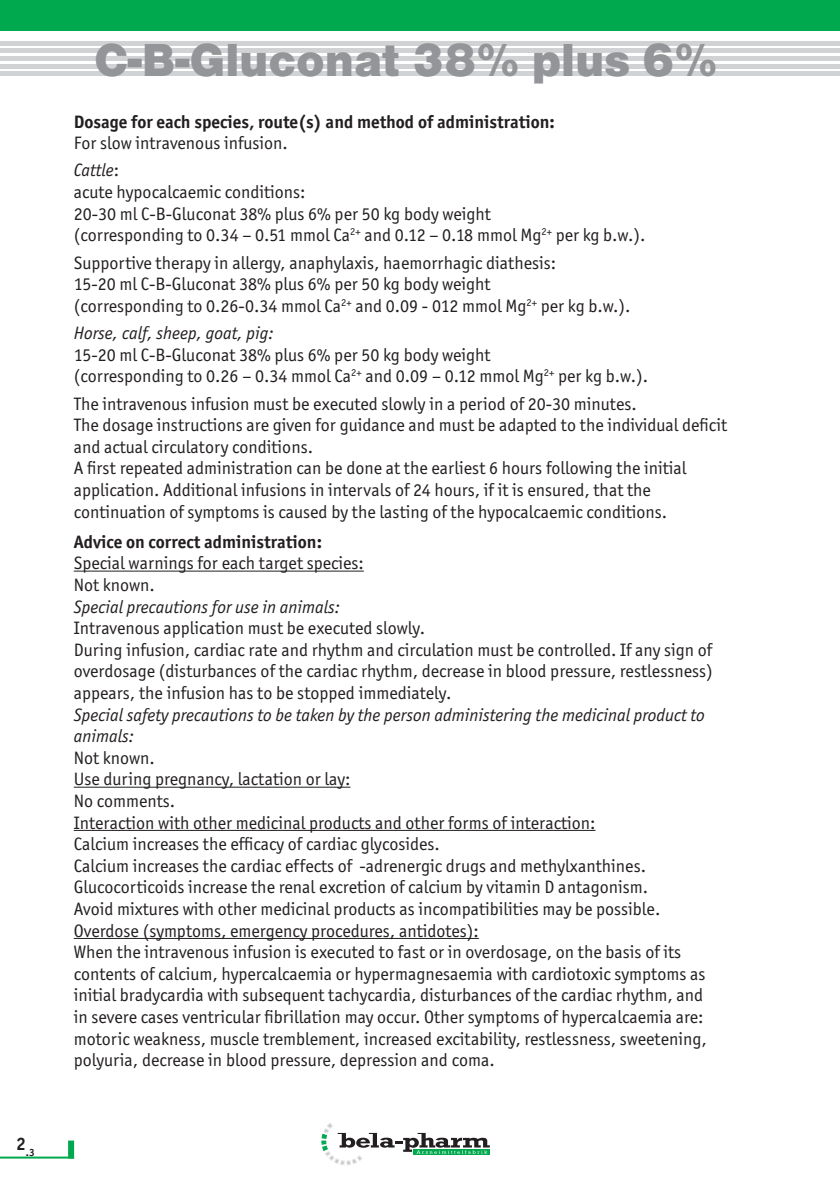
<style>
.page{position:relative;width:840px;height:1191px;background:#fff}
.page>*{position:absolute;margin:0;border:0;box-sizing:border-box;transform-origin:0 0}
.t1{font:48px "Nimbus San D Blac";color:#939598}
.t2{font:18px/21.6px "Officina San Itc T";color:#231f20}
.t3{font:italic 18px/21.6px "Officina San Itc T";color:#231f20}
.t4{font:700 18px "Officina San Itc T";color:#231f20}
.t5{font:700 10.4px "Officina San Itc T";color:#231f20}
.s1{font-style:italic}
</style>
<div class="page">
<hr style="left:0;top:41px;width:839px;height:4px;background:#d1d2d4">
<hr style="left:0;top:49px;width:839px;height:4px;background:#d1d2d4">
<hr style="left:0;top:56px;width:839px;height:4px;background:#d1d2d4">
<hr style="left:0;top:64px;width:839px;height:4px;background:#d1d2d4">
<hr style="left:0;top:72px;width:839px;height:4px;background:#d1d2d4">
<div style="left:0;top:0;width:839px;height:31px;background:#00a94e"></div>
<svg style="left:321px;top:1123px;width:168px;height:42px"></svg>
<hr style="left:0;top:1156px;width:74px;height:2px;background:#00a94e">
<svg style="left:68px;top:1140px;width:6px;height:17px"></svg>
<hr style="left:74px;top:570px;width:289px;height:1px;background:#231f20">
<hr style="left:74px;top:786px;width:276px;height:1px;background:#231f20">
<hr style="left:74px;top:830px;width:521px;height:1px;background:#231f20">
<hr style="left:74px;top:938px;width:404px;height:1px;background:#231f20">
<p class="t5" style="left:16px;top:1145px;width:20px"><sup>2</sup>.3</p>
<h1 class="t1" style="left:94px;top:32px;width:624px">C-B-Gluconat 38% plus 6%</h1>
<p class="t4" style="left:74px;top:110px;width:482px">Dosage for each species, route(s) and method of administration:</p>
<p class="t2" style="left:74px;top:129px;width:215px;line-height:27.2px">For slow intravenous infusion.<br><span class="s1">Cattle</span>:</p>
<p class="t2" style="left:74px;top:181px;width:573px">acute hypocalcaemic conditions:<br>20-30 ml C-B-Gluconat 38% plus 6% per 50 kg body weight<br>(corresponding to 0.34 – 0.51 mmol Ca<sup>2+</sup> and 0.12 – 0.18 mmol Mg<sup>2+</sup> per kg b.w.).</p>
<p class="t2" style="left:74px;top:251px;width:558px">Supportive therapy in allergy, anaphylaxis, haemorrhagic diathesis:<br>15-20 ml C-B-Gluconat 38% plus 6% per 50 kg body weight<br>(corresponding to 0.26-0.34 mmol Ca<sup>2+</sup> and 0.09 - 012 mmol Mg<sup>2+</sup> per kg b.w.).</p>
<p class="t3" style="left:74px;top:322px;width:201px">Horse, calf, sheep, goat, pig:</p>
<p class="t2" style="left:74px;top:344px;width:575px">15-20 ml C-B-Gluconat 38% plus 6% per 50 kg body weight<br>(corresponding to 0.26 – 0.34 mmol Ca<sup>2+</sup> and 0.09 – 0.12 mmol Mg<sup>2+</sup> per kg b.w.).</p>
<p class="t2" style="left:74px;top:392px;width:654px">The intravenous infusion must be executed slowly in a period of 20-30 minutes.<br>The dosage instructions are given for guidance and must be adapted to the individual deficit and actual circulatory conditions.<br>A first repeated administration can be done at the earliest 6 hours following the initial application. Additional infusions in intervals of 24 hours, if it is ensured, that the continuation of symptoms is caused by the lasting of the hypocalcaemic conditions.</p>
<p class="t4" style="left:74px;top:530px;width:249px">Advice on correct administration:</p>
<p class="t2" style="left:74px;top:552px;width:291px">Special warnings for each target species:<br>Not known.</p>
<p class="t3" style="left:74px;top:596px;width:268px">Special precautions for use in animals:</p>
<p class="t2" style="left:74px;top:617px;width:640px">Intravenous application must be executed slowly.<br>During infusion, cardiac rate and rhythm and circulation must be controlled. If any sign of overdosage (disturbances of the cardiac rhythm, decrease in blood pressure, restlessness) appears, the infusion has to be stopped immediately.</p>
<p class="t3" style="left:74px;top:704px;width:632px">Special safety precautions to be taken by the person administering the medicinal product to animals:</p>
<p class="t2" style="left:74px;top:747px;width:634px">Not known.<br>Use during pregnancy, lactation or lay:<br>No comments.<br>Interaction with other medicinal products and other forms of interaction:<br>Calcium increases the efficacy of cardiac glycosides.<br>Calcium increases the cardiac effects of β-adrenergic drugs and methylxanthines.<br>Glucocorticoids increase the renal excretion of calcium by vitamin D antagonism.<br>Avoid mixtures with other medicinal products as incompatibilities may be possible.<br>Overdose (symptoms, emergency procedures, antidotes):<br>When the intravenous infusion is executed to fast or in overdosage, on the basis of its contents of calcium, hypercalcaemia or hypermagnesaemia with cardiotoxic symptoms as initial bradycardia with subsequent tachycardia, disturbances of the cardiac rhythm, and in severe cases ventricular fibrillation may occur. Other symptoms of hypercalcaemia are: motoric weakness, muscle tremblement, increased excitability, restlessness, sweetening, polyuria, decrease in blood pressure, depression and coma.</p>
</div>
